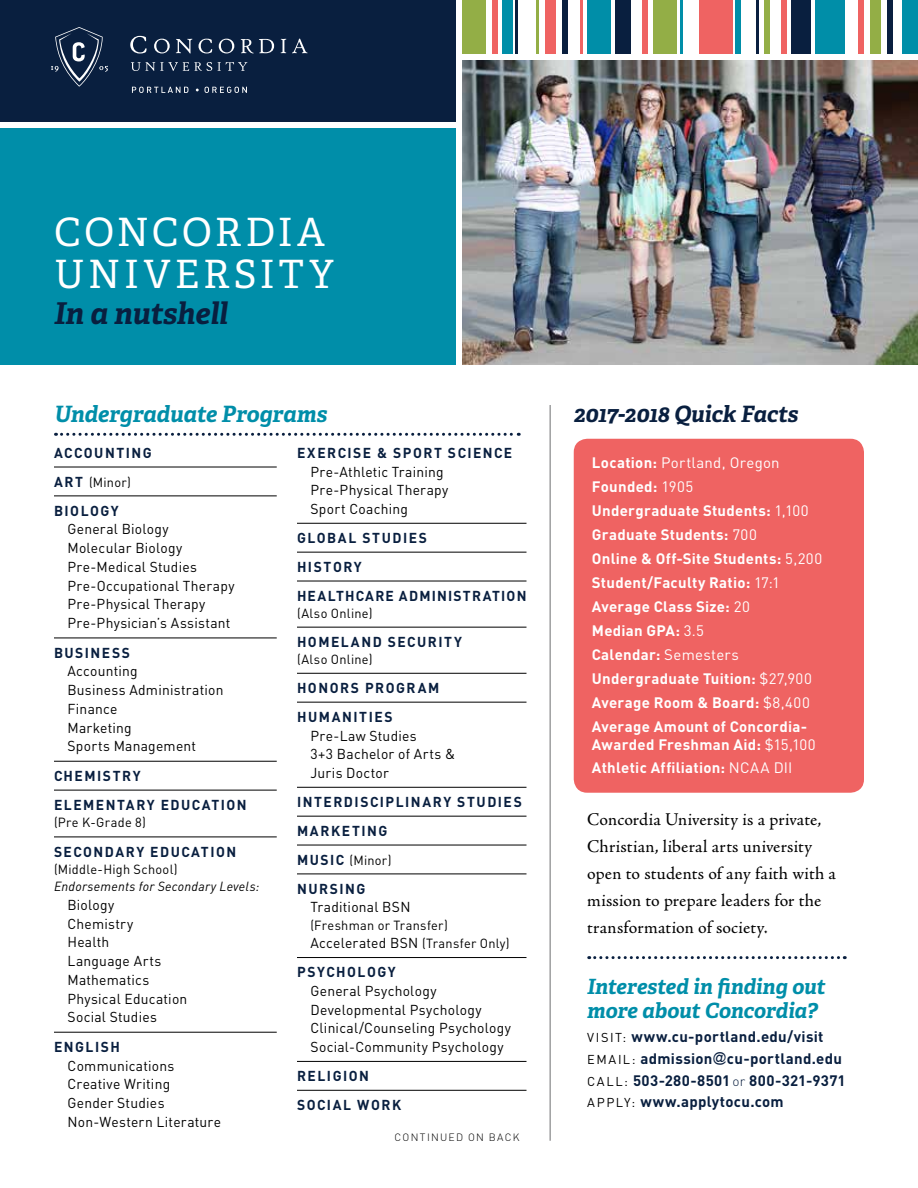
<style>
.page{position:relative;width:918px;height:1188px;background:#fff}
.page>*{position:absolute;margin:0;border:0;box-sizing:border-box;transform-origin:0 0}
.t1{font:39px/42px "Adelle";letter-spacing:.09em;color:#fff}
.t2{font:italic 700 30px "Adelle";letter-spacing:-.015em;color:#091f3f}
.t3{font:italic 700 22.5px "Adelle";letter-spacing:-.01em;color:#008ea9}
.t4{font:italic 700 22.5px "Adelle";letter-spacing:-.01em;color:#091f3f}
.t5{font:italic 700 21px/24px "Adelle";letter-spacing:-.01em;color:#008ea9}
.t6{font:18px/27px "Adobe Jenson Pro";letter-spacing:.01em;color:#000}
.t7{font:700 15px/24px "DIN";letter-spacing:.02em;color:#fff}
.t8{font:700 15px "DIN";letter-spacing:.02em;color:#091f3f}
.t9{font:14.25px/18.8px "DIN";letter-spacing:.02em;color:#000}
.t10{font:700 14.25px/28.8px "DIN";letter-spacing:.11em;color:#091f3f}
.t11{font:13.2px "DIN";letter-spacing:.025em;color:#000}
.t12{font:italic 13.2px "DIN";letter-spacing:.02em;color:#000}
.t13{font:12.75px "DIN";color:#000}
.t14{font:300 10.5px "DIN";letter-spacing:.125em;color:#000}
.s1{font-weight:700;font-size:14.25px;color:#091f3f}
.s2{font-size:13.2px}
.s3{font-weight:700;color:#091f3f}
.s4{font-weight:400}
.s5{font-weight:400;font-size:12.75px;color:#000}
.s6{font-family:"Arial";font-weight:400;font-size:13.5px}
.s7{font-weight:300;font-size:13.5px}
</style>
<div class="page">
<hr style="left:550px;top:405px;width:1px;height:736px;background:#6d6e71">
<svg style="left:56px;top:433px;width:463px;height:3px"></svg>
<hr style="left:54px;top:467px;width:223px;height:1px;background:#000">
<hr style="left:54px;top:496px;width:223px;height:1px;background:#000">
<hr style="left:54px;top:638px;width:223px;height:1px;background:#000">
<hr style="left:54px;top:761px;width:223px;height:1px;background:#000">
<hr style="left:54px;top:790px;width:223px;height:1px;background:#000">
<hr style="left:54px;top:837px;width:223px;height:1px;background:#000">
<hr style="left:54px;top:1032px;width:223px;height:1px;background:#000">
<hr style="left:297px;top:523px;width:229px;height:1px;background:#000">
<hr style="left:297px;top:552px;width:229px;height:1px;background:#000">
<hr style="left:297px;top:581px;width:229px;height:1px;background:#000">
<hr style="left:297px;top:627px;width:229px;height:1px;background:#000">
<hr style="left:297px;top:673px;width:229px;height:1px;background:#000">
<hr style="left:297px;top:702px;width:229px;height:1px;background:#000">
<hr style="left:297px;top:787px;width:229px;height:1px;background:#000">
<hr style="left:297px;top:816px;width:229px;height:1px;background:#000">
<hr style="left:297px;top:845px;width:229px;height:1px;background:#000">
<hr style="left:297px;top:874px;width:229px;height:1px;background:#000">
<hr style="left:297px;top:957px;width:229px;height:1px;background:#000">
<hr style="left:297px;top:1061px;width:229px;height:1px;background:#000">
<hr style="left:297px;top:1090px;width:229px;height:1px;background:#000">
<div style="left:574px;top:439px;width:290px;height:354px;background:#ef6362;border-radius:14px"></div>
<svg style="left:589px;top:956px;width:256px;height:3px"></svg>
<div style="left:0;top:128px;width:456px;height:236px;background:#008ea9"></div>
<img style="left:462px;top:61px;width:456px;height:303px">
<div style="left:0;top:0;width:456px;height:122px;background:#091f3f"></div>
<div style="left:815px;top:0;width:29px;height:54px;background:#008ea8"></div>
<div style="left:502px;top:0;width:10px;height:54px;background:#008ea8"></div>
<hr style="left:680px;top:0;width:2px;height:54px;background:#008ea8">
<div style="left:545px;top:0;width:11px;height:54px;background:#ef6362"></div>
<div style="left:492px;top:0;width:6px;height:54px;background:#ef6362"></div>
<div style="left:699px;top:0;width:34px;height:54px;background:#ef6362"></div>
<div style="left:792px;top:0;width:19px;height:54px;background:#091f3f"></div>
<div style="left:858px;top:0;width:6px;height:54px;background:#ef6362"></div>
<div style="left:781px;top:0;width:5px;height:54px;background:#ef6362"></div>
<div style="left:653px;top:0;width:24px;height:54px;background:#93ae46"></div>
<div style="left:462px;top:0;width:24px;height:54px;background:#93ae46"></div>
<div style="left:870px;top:0;width:11px;height:54px;background:#93ae46"></div>
<div style="left:642px;top:0;width:6px;height:54px;background:#ef6362"></div>
<div style="left:764px;top:0;width:6px;height:54px;background:#93ae46"></div>
<div style="left:615px;top:0;width:15px;height:54px;background:#091f3f"></div>
<div style="left:587px;top:0;width:23px;height:54px;background:#008ea8"></div>
<hr style="left:580px;top:0;width:3px;height:54px;background:#ef6362">
<div style="left:562px;top:0;width:6px;height:54px;background:#091f3f"></div>
<hr style="left:536px;top:0;width:2px;height:54px;background:#93ae46">
<hr style="left:516px;top:0;width:2px;height:54px;background:#091f3f">
<hr style="left:757px;top:0;width:2px;height:54px;background:#091f3f">
<div style="left:887px;top:0;width:5px;height:54px;background:#091f3f"></div>
<div style="left:902px;top:0;width:16px;height:54px;background:#008ea8"></div>
<div style="left:735px;top:0;width:6px;height:54px;background:#008ea8"></div>
<svg style="left:130px;top:36px;width:17px;height:18px"></svg>
<svg style="left:219px;top:39px;width:15px;height:14px"></svg>
<svg style="left:241px;top:39px;width:33px;height:14px"></svg>
<svg style="left:292px;top:38px;width:16px;height:15px"></svg>
<svg style="left:281px;top:39px;width:5px;height:14px"></svg>
<svg style="left:176px;top:39px;width:16px;height:15px"></svg>
<svg style="left:154px;top:39px;width:16px;height:14px"></svg>
<svg style="left:131px;top:62px;width:116px;height:9px"></svg>
<svg style="left:199px;top:39px;width:13px;height:14px"></svg>
<svg style="left:51px;top:27px;width:57px;height:60px"></svg>
<svg style="left:132px;top:87px;width:56px;height:6px"></svg>
<svg style="left:205px;top:87px;width:42px;height:6px"></svg>
<h1 class="t1" style="left:54px;top:211px;width:281px">CONCORDIA<br>UNIVERSITY</h1>
<h2 class="t2" style="left:54px;top:294px;width:176px">In a nutshell</h2>
<h3 class="t3" style="left:54px;top:400px;width:275px">Undergraduate Programs</h3>
<p class="t10" style="left:54px;top:438px;width:99px">Accounting</p>
<p class="t11" style="left:54px;top:474px;width:78px"><span class="s1">a rt</span> (Minor)</p>
<p class="t10" style="left:54px;top:496px;width:66px">Biology</p>
<p class="t9" style="left:68px;top:520px;width:169px">General Biology<br>Molecular Biology<br>Pre-Medical Studies<br>Pre-Occupational Therapy<br>Pre-Physical Therapy<br>Pre-Physician’s Assistant</p>
<p class="t10" style="left:54px;top:638px;width:78px">Business</p>
<p class="t9" style="left:68px;top:662px;width:158px">Accounting<br>Business Administration<br>Finance<br>Marketing<br>Sports Management</p>
<p class="t10" style="left:54px;top:761px;width:194px">Chemistry<br>Elementary education</p>
<p class="t11" style="left:54px;top:815px;width:93px">(Pre K-Grade 8)</p>
<p class="t10" style="left:54px;top:837px;width:184px">Secondary education</p>
<p class="t11" style="left:54px;top:862px;width:125px">(Middle-High School)</p>
<p class="t12" style="left:54px;top:878px;width:207px">Endorsements for Secondary Levels:</p>
<p class="t9" style="left:68px;top:896px;width:121px">Biology<br>Chemistry<br>Health<br>Language Arts<br>Mathematics<br>Physical Education<br>Social Studies</p>
<p class="t10" style="left:54px;top:1032px;width:67px">English</p>
<p class="t9" style="left:68px;top:1056px;width:155px">Communications<br>Creative Writing<br>Gender Studies<br>Non-Western Literature</p>
<p class="t10" style="left:297px;top:438px;width:217px">exercise &amp; sport science</p>
<p class="t9" style="left:311px;top:462px;width:139px">Pre-Athletic Training<br>Pre-Physical Therapy<br>Sport Coaching</p>
<p class="t10" style="left:297px;top:523px;width:231px">global studies<br>history<br>H ealthcare Administration</p>
<p class="t11" style="left:297px;top:606px;width:77px">(Also Online)</p>
<p class="t10" style="left:297px;top:627px;width:12px">HOMEL</p>
<p class="t10" style="left:351px;top:627px;width:48px">AND SECURITY</p>
<p class="t11" style="left:297px;top:652px;width:77px">(Also Online)</p>
<p class="t10" style="left:297px;top:673px;width:144px">Honors Program humanities</p>
<p class="t9" style="left:311px;top:726px;width:146px">Pre-Law Studies<br>3+3 Bachelor of Arts &amp;<br>Juris Doctor</p>
<p class="t10" style="left:297px;top:787px;width:226px">interdisciplinary studies<br>Marketing</p>
<p class="t11" style="left:297px;top:852px;width:96px"><span class="s1">M usic</span> (Minor)</p>
<p class="t10" style="left:297px;top:874px;width:70px">nursing</p>
<p class="t9" style="left:311px;top:898px;width:101px">Traditional BSN</p>
<p class="t11" style="left:310px;top:917px;width:139px">(Freshman or Transfer)</p>
<p class="t9" style="left:297px;top:929px;width:214px;line-height:29px;text-indent:14px">Accelerated BSN <span class="s2">(Transfer Only) </span><span class="s3">psychology</span></p>
<p class="t9" style="left:311px;top:982px;width:202px">General Psychology<br>Developmental Psychology<br>Clinical/Counseling Psychology<br>Social-Community Psychology</p>
<p class="t10" style="left:297px;top:1061px;width:106px">religion social work</p>
<p class="t14" style="left:394px;top:1130px;width:127px">CONTINUED ON BACK</p>
<h3 class="t4" style="left:574px;top:400px;width:226px">2017-2018 Quick Facts</h3>
<p class="t7" style="left:592px;top:450px;width:232px">Location: <span class="s4">Portland, Oregon<br></span>Founded: <span class="s4">1905<br></span>Undergraduate Students: <span class="s4">1,100<br></span>Graduate Students: <span class="s4">700<br></span>Online &amp; Off-Site Students: <span class="s4">5,200<br></span>Student/Faculty Ratio: <span class="s4">17:1<br></span>Average Class Size: <span class="s4">20<br></span>Median GPA: <span class="s4">3.5<br></span>Calendar: <span class="s4">Semesters<br></span>Undergraduate Tuition: <span class="s4">$27,900<br></span>Average Room &amp; Board: <span class="s4">$8,400<br></span>Average Amount of Concordia-</p>
<p class="t7" style="left:592px;top:732px;width:225px">Awarded Freshman Aid: <span class="s4">$15,100<br></span>Athletic Affiliation: <span class="s4">NCAA DII</span></p>
<p class="t6" style="left:587px;top:806px;width:250px">Concordia University is a private, Christian, liberal arts university open to students of any faith with a mission to prepare leaders for the transformation of society.</p>
<h3 class="t5" style="left:587px;top:975px;width:240px">Interested in finding out more about Concordia?</h3>
<p class="t13" style="left:587px;top:1030px;width:16px">visit</p>
<p class="t8" style="left:623px;top:1027px;width:202px"><span class="s5">:</span> www.cu-portland.edu/visit</p>
<p class="t13" style="left:587px;top:1052px;width:10px">email</p>
<p class="t8" style="left:632px;top:1048px;width:212px"><span class="s5">:</span> admission<span class="s6">@</span>cu-portland.edu</p>
<p class="t13" style="left:587px;top:1074px;width:10px">call</p>
<p class="t8" style="left:624px;top:1070px;width:223px"><span class="s5">:</span> 503-280-8501 <span class="s7">OR</span> 800-321-9371</p>
<p class="t13" style="left:587px;top:1096px;width:10px">appl</p>
<p class="t8" style="left:624px;top:1092px;width:161px"><span class="s5">y:</span> www.applytocu.com</p>
</div>
